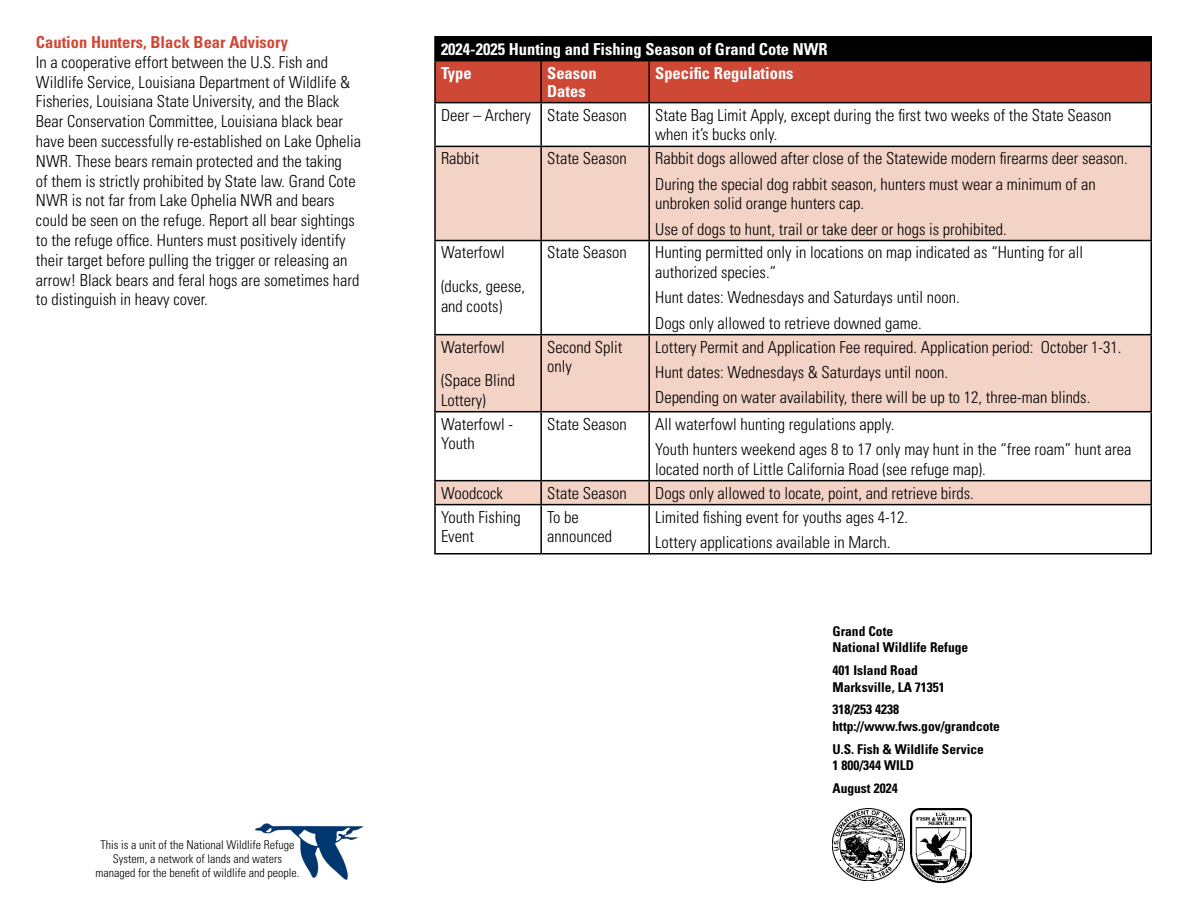
<style>
.page{position:relative;width:1188px;height:918px;background:#fff}
.page>*{position:absolute;margin:0;border:0;box-sizing:border-box;transform-origin:0 0}
.t1{font:300 condensed 16.5px/19.8px "Univers LT Std";color:#000}
.t2{font:700 condensed 16.5px "Univers LT Std";color:#fff}
.H3-Section_Titles{font:700 condensed 16.5px "Univers LT Std";color:#cf4836}
.t3{font:700 condensed 13.5px/16.2px "Univers LT Std";color:#000}
.t4{font:300 condensed 12px/14.4px "Univers LT Std";color:#000;text-align:center}
</style>
<div class="page">
<div style="left:435px;top:37px;width:716px;height:24px;background:#000"></div>
<div style="left:435px;top:61px;width:106px;height:42px;background:#cf4836"></div>
<div style="left:541px;top:61px;width:108px;height:42px;background:#cf4836"></div>
<div style="left:649px;top:61px;width:502px;height:42px;background:#cf4836"></div>
<div style="left:435px;top:146px;width:106px;height:95px;background:#f2d3c6"></div>
<div style="left:541px;top:146px;width:108px;height:95px;background:#f2d3c6"></div>
<div style="left:649px;top:146px;width:502px;height:95px;background:#f2d3c6"></div>
<div style="left:435px;top:335px;width:106px;height:77px;background:#f2d3c6"></div>
<div style="left:541px;top:335px;width:108px;height:77px;background:#f2d3c6"></div>
<div style="left:649px;top:335px;width:502px;height:77px;background:#f2d3c6"></div>
<div style="left:435px;top:481px;width:106px;height:24px;background:#f2d3c6"></div>
<div style="left:541px;top:481px;width:108px;height:24px;background:#f2d3c6"></div>
<div style="left:649px;top:481px;width:502px;height:24px;background:#f2d3c6"></div>
<hr style="left:434px;top:36px;width:107px;height:1px;background:#000">
<hr style="left:434px;top:37px;width:2px;height:23px;background:#000">
<hr style="left:541px;top:36px;width:108px;height:1px;background:#000">
<hr style="left:649px;top:36px;width:503px;height:1px;background:#000">
<svg style="left:1151px;top:37px;width:1px;height:23px"></svg>
<hr style="left:434px;top:60px;width:107px;height:1px;background:#000">
<hr style="left:434px;top:61px;width:2px;height:41px;background:#000">
<hr style="left:540px;top:61px;width:2px;height:41px;background:#000">
<hr style="left:649px;top:60px;width:503px;height:1px;background:#000">
<hr style="left:648px;top:61px;width:2px;height:41px;background:#000">
<hr style="left:1151px;top:61px;width:1px;height:41px;background:#000">
<hr style="left:434px;top:102px;width:107px;height:1px;background:#000">
<hr style="left:434px;top:103px;width:2px;height:43px;background:#000">
<hr style="left:541px;top:102px;width:108px;height:1px;background:#000">
<hr style="left:540px;top:103px;width:2px;height:43px;background:#000">
<hr style="left:649px;top:102px;width:503px;height:1px;background:#000">
<hr style="left:648px;top:103px;width:2px;height:43px;background:#000">
<hr style="left:1151px;top:103px;width:1px;height:43px;background:#000">
<hr style="left:434px;top:146px;width:107px;height:1px;background:#000">
<hr style="left:434px;top:147px;width:2px;height:93px;background:#000">
<hr style="left:541px;top:146px;width:108px;height:1px;background:#000">
<hr style="left:540px;top:147px;width:2px;height:93px;background:#000">
<hr style="left:649px;top:146px;width:503px;height:1px;background:#000">
<hr style="left:648px;top:147px;width:2px;height:93px;background:#000">
<hr style="left:1151px;top:147px;width:1px;height:93px;background:#000">
<hr style="left:434px;top:240px;width:107px;height:1px;background:#000">
<hr style="left:434px;top:241px;width:2px;height:93px;background:#000">
<hr style="left:541px;top:240px;width:108px;height:1px;background:#000">
<hr style="left:540px;top:241px;width:2px;height:93px;background:#000">
<hr style="left:649px;top:240px;width:503px;height:1px;background:#000">
<hr style="left:648px;top:241px;width:2px;height:93px;background:#000">
<hr style="left:1151px;top:241px;width:1px;height:93px;background:#000">
<hr style="left:434px;top:334px;width:107px;height:1px;background:#000">
<hr style="left:434px;top:335px;width:2px;height:76px;background:#000">
<hr style="left:541px;top:334px;width:108px;height:1px;background:#000">
<hr style="left:540px;top:335px;width:2px;height:76px;background:#000">
<hr style="left:649px;top:334px;width:503px;height:1px;background:#000">
<hr style="left:648px;top:335px;width:2px;height:76px;background:#000">
<hr style="left:1151px;top:335px;width:1px;height:76px;background:#000">
<hr style="left:434px;top:411px;width:107px;height:1px;background:#000">
<hr style="left:434px;top:412px;width:2px;height:68px;background:#000">
<hr style="left:541px;top:411px;width:108px;height:1px;background:#000">
<hr style="left:540px;top:412px;width:2px;height:68px;background:#000">
<hr style="left:649px;top:411px;width:503px;height:1px;background:#000">
<hr style="left:648px;top:412px;width:2px;height:68px;background:#000">
<hr style="left:1151px;top:412px;width:1px;height:68px;background:#000">
<hr style="left:434px;top:480px;width:107px;height:1px;background:#000">
<hr style="left:434px;top:481px;width:2px;height:23px;background:#000">
<hr style="left:541px;top:480px;width:108px;height:1px;background:#000">
<hr style="left:540px;top:481px;width:2px;height:23px;background:#000">
<hr style="left:649px;top:480px;width:503px;height:1px;background:#000">
<hr style="left:648px;top:481px;width:2px;height:23px;background:#000">
<svg style="left:1151px;top:481px;width:1px;height:23px"></svg>
<hr style="left:434px;top:504px;width:107px;height:1px;background:#000">
<hr style="left:434px;top:505px;width:2px;height:48px;background:#000">
<hr style="left:541px;top:504px;width:108px;height:1px;background:#000">
<hr style="left:540px;top:505px;width:2px;height:48px;background:#000">
<hr style="left:649px;top:504px;width:503px;height:1px;background:#000">
<hr style="left:648px;top:505px;width:2px;height:48px;background:#000">
<hr style="left:1151px;top:505px;width:1px;height:48px;background:#000">
<hr style="left:434px;top:553px;width:107px;height:2px;background:#000">
<hr style="left:541px;top:553px;width:108px;height:2px;background:#000">
<hr style="left:649px;top:553px;width:503px;height:2px;background:#000">
<img style="left:832px;top:809px;width:72px;height:72px">
<img style="left:910px;top:809px;width:62px;height:73px">
<img style="left:255px;top:823px;width:108px;height:57px">
<h3 class="H3-Section_Titles" style="left:36px;top:32px;width:254px">Caution Hunters, Black Bear Advisory</h3>
<p class="t1" style="left:36px;top:52px;width:327px">In a cooperative effort between the U.S. Fish and Wildlife Service, Louisiana Department of Wildlife &amp; Fisheries, Louisiana State University, and the Black Bear Conservation Committee, Louisiana black bear have been successfully re-established on Lake Ophelia NWR. These bears remain protected and the taking<br>of them is strictly prohibited by State law. Grand Cote NWR is not far from Lake Ophelia NWR and bears could be seen on the refuge. Report all bear sightings to the refuge office. Hunters must positively identify their target before pulling the trigger or releasing an arrow! Black bears and feral hogs are sometimes hard to distinguish in heavy cover.</p>
<p class="t4" style="left:96px;top:837px;width:205px">This is a unit of the National Wildlife Refuge<br>System, a network of lands and waters managed for the benefit of wildlife and people.</p>
<p class="t2" style="left:441px;top:39px;width:388px">2024-2025 Hunting and Fishing Season of Grand Cote NWR</p>
<p class="t2" style="left:441px;top:63px;width:32px">Type</p>
<p class="t2" style="left:547px;top:63px;width:51px">Season</p>
<p class="t2" style="left:655px;top:63px;width:140px">Specific Regulations</p>
<p class="t2" style="left:547px;top:81px;width:40px">Dates</p>
<p class="t1" style="left:441px;top:105px;width:91px">Deer – Archery</p>
<p class="t1" style="left:547px;top:105px;width:81px">State Season</p>
<p class="t1" style="left:655px;top:105px;width:458px">State Bag Limit Apply, except during the first two weeks of the State Season</p>
<p class="t1" style="left:655px;top:125px;width:124px">when it’s bucks only.</p>
<p class="t1" style="left:441px;top:149px;width:40px">Rabbit</p>
<p class="t1" style="left:547px;top:149px;width:81px">State Season</p>
<p class="t1" style="left:655px;top:149px;width:474px">Rabbit dogs allowed after close of the Statewide modern firearms deer season.</p>
<p class="t1" style="left:655px;top:174px;width:442px">During the special dog rabbit season, hunters must wear a minimum of an unbroken solid orange hunters cap.</p>
<p class="t1" style="left:655px;top:219px;width:353px">Use of dogs to hunt, trail or take deer or hogs is prohibited.</p>
<p class="t1" style="left:441px;top:236px;width:86px;line-height:33.3px">Waterfowl (ducks, geese,</p>
<p class="t1" style="left:441px;top:296px;width:63px">and coots)</p>
<p class="t1" style="left:547px;top:243px;width:81px">State Season</p>
<p class="t1" style="left:655px;top:243px;width:429px">Hunting permitted only in locations on map indicated as “Hunting for all authorized species.”</p>
<p class="t1" style="left:655px;top:285px;width:306px;line-height:25.2px">Hunt dates: Wednesdays and Saturdays until noon.<br>Dogs only allowed to retrieve downed game.</p>
<p class="t1" style="left:441px;top:330px;width:76px;line-height:33.3px">Waterfowl (Space Blind</p>
<p class="t1" style="left:441px;top:390px;width:46px">Lottery)</p>
<p class="t1" style="left:547px;top:337px;width:77px">Second Split only</p>
<p class="t1" style="left:655px;top:334px;width:468px;line-height:25.2px">Lottery Permit and Application Fee required. Application period: October 1-31.<br>Hunt dates: Wednesdays &amp; Saturdays until noon.<br>Depending on water availability, there will be up to 12, three-man blinds.</p>
<p class="t1" style="left:441px;top:414px;width:74px">Waterfowl -<br>Youth</p>
<p class="t1" style="left:547px;top:414px;width:81px">State Season</p>
<p class="t1" style="left:655px;top:411px;width:478px;line-height:25.2px">All waterfowl hunting regulations apply.<br>Youth hunters weekend ages 8 to 17 only may hunt in the “free roam” hunt area</p>
<p class="t1" style="left:655px;top:459px;width:332px">located north of Little California Road (see refuge map).</p>
<p class="t1" style="left:441px;top:483px;width:64px">Woodcock</p>
<p class="t1" style="left:547px;top:483px;width:81px">State Season</p>
<p class="t1" style="left:655px;top:483px;width:320px">Dogs only allowed to locate, point, and retrieve birds.</p>
<p class="t1" style="left:441px;top:507px;width:81px">Youth Fishing<br>Event</p>
<p class="t1" style="left:547px;top:507px;width:67px">To be announced</p>
<p class="t1" style="left:655px;top:504px;width:254px;line-height:25.2px">Limited fishing event for youths ages 4-12.<br>Lottery applications available in March.</p>
<p class="t3" style="left:832px;top:623px;width:137px">Grand Cote<br>National Wildlife Refuge</p>
<p class="t3" style="left:832px;top:662px;width:114px">401 Island Road<br>Marksville, LA 71351</p>
<p class="t3" style="left:832px;top:702px;width:169px">318/253 4238 http://www.fws.gov/grandcote</p>
<p class="t3" style="left:832px;top:741px;width:153px">U.S. Fish &amp; Wildlife Service<br>1 800/344 WILD</p>
<p class="t3" style="left:832px;top:780px;width:67px">August 2024</p>
</div>
